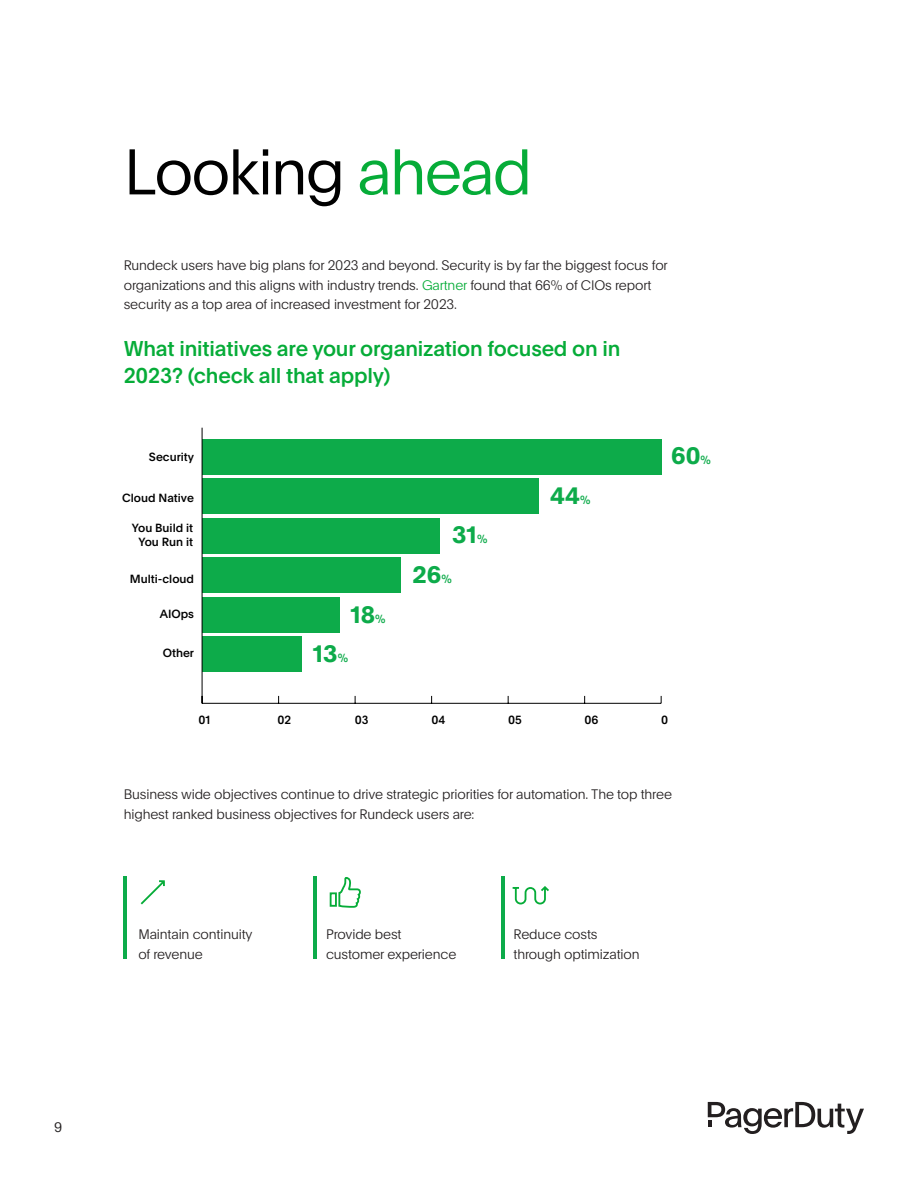
<style>
.page{position:relative;width:918px;height:1188px;background:#fff}
.page>*{position:absolute;margin:0;border:0;box-sizing:border-box;transform-origin:0 0}
.Header{font:300 63px "Plain";letter-spacing:-.03em;color:#000}
.t1{font:700 23.25px "Plain";color:#0dab4a}
.Subhead{font:500 21px/27px "Plain";letter-spacing:-.01em;color:#06ac38}
.Subhead-2{font:100 13.5px/19.5px "Plain";letter-spacing:-.01em;color:#231f20}
.Body{font:100 13.5px/19.5px "Plain";letter-spacing:-.01em;color:#231f20}
.t2{font:300 13.5px "Plain";color:#231f20}
.t3{font:500 11.55px/13.5px "Plain";color:#000;text-align:center}
.s1{color:#06ac38}
.s2{font-weight:500;font-size:11.55px}
</style>
<div class="page">
<svg style="left:708px;top:1102px;width:156px;height:32px"></svg>
<div style="left:202px;top:636px;width:100px;height:36px;background:#0dab4a"></div>
<div style="left:202px;top:597px;width:138px;height:35px;background:#0dab4a"></div>
<div style="left:202px;top:557px;width:199px;height:36px;background:#0dab4a"></div>
<div style="left:202px;top:518px;width:237px;height:36px;background:#0dab4a"></div>
<div style="left:202px;top:479px;width:337px;height:35px;background:#0dab4a"></div>
<div style="left:202px;top:439px;width:459px;height:36px;background:#0dab4a"></div>
<hr style="left:202px;top:703px;width:459px;height:1px;background:#000">
<hr style="left:202px;top:428px;width:1px;height:276px;background:#000">
<svg style="left:329px;top:877px;width:32px;height:31px"></svg>
<svg style="left:512px;top:886px;width:37px;height:19px"></svg>
<svg style="left:140px;top:880px;width:25px;height:25px"></svg>
<hr style="left:124px;top:877px;width:3px;height:82px;background:#0dab4a">
<hr style="left:314px;top:877px;width:3px;height:82px;background:#0dab4a">
<hr style="left:501px;top:877px;width:4px;height:82px;background:#0dab4a">
<p class="Header" style="left:124px;top:127px;width:410px">Looking <span class="s1">ahead</span></p>
<p class="Body" style="left:124px;top:255px;width:546px">Rundeck users have big plans for 2023 and beyond. Security is by far the biggest focus for organizations and this aligns with industry trends. <span class="s1">Gartner</span> found that 66% of CIOs report security as a top area of increased investment for 2023.</p>
<p class="Subhead" style="left:124px;top:334px;width:498px">What initiatives are your organization focused on in<br>2023? (check all that apply)</p>
<p class="t3" style="left:149px;top:450px;width:47px">Security</p>
<p class="t3" style="left:122px;top:491px;width:73px">Cloud Native</p>
<p class="t3" style="left:132px;top:521px;width:63px">You Build it<br>You Run it</p>
<p class="t3" style="left:130px;top:571px;width:66px">Multi-cloud</p>
<p class="t3" style="left:160px;top:607px;width:36px">AIOps</p>
<p class="t3" style="left:163px;top:645px;width:33px">Other</p>
<h2 class="t1" style="left:350px;top:598px;width:37px">18<span class="s2">%</span></h2>
<h2 class="t1" style="left:313px;top:637px;width:37px">13<span class="s2">%</span></h2>
<h2 class="t1" style="left:452px;top:518px;width:37px">31<span class="s2">%</span></h2>
<h2 class="t1" style="left:413px;top:558px;width:41px">26<span class="s2">%</span></h2>
<h2 class="t1" style="left:550px;top:479px;width:42px">44<span class="s2">%</span></h2>
<h2 class="t1" style="left:671px;top:438px;width:41px">60<span class="s2">%</span></h2>
<p class="t3" style="left:199px;top:713px;width:13px">01</p>
<p class="t3" style="left:278px;top:713px;width:15px">02</p>
<p class="t3" style="left:355px;top:713px;width:15px">03</p>
<p class="t3" style="left:431px;top:713px;width:16px">04</p>
<p class="t3" style="left:508px;top:713px;width:15px">05</p>
<p class="t3" style="left:584px;top:713px;width:16px">06</p>
<p class="t3" style="left:661px;top:713px;width:9px">0</p>
<p class="Subhead-2" style="left:124px;top:784px;width:550px">Business wide objectives continue to drive strategic priorities for automation. The top three highest ranked business objectives for Rundeck users are:</p>
<p class="Subhead-2" style="left:138px;top:924px;width:116px">Maintain continuity of revenue</p>
<p class="Subhead-2" style="left:326px;top:924px;width:132px">Provide best customer experience</p>
<p class="Subhead-2" style="left:514px;top:924px;width:127px">Reduce costs through optimization</p>
<p class="t2" style="left:54px;top:1117px;width:10px">9</p>
</div>
